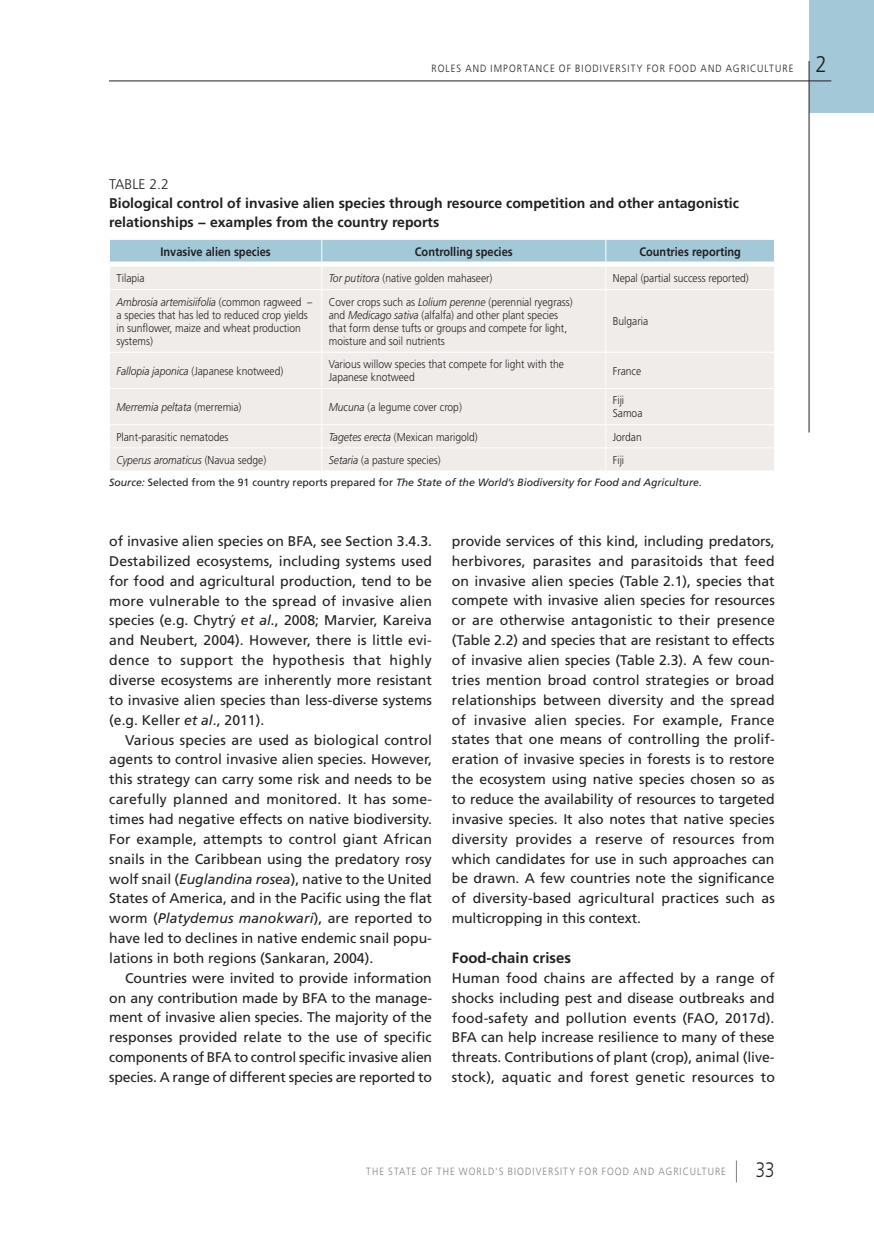
<style>
.page{position:relative;width:874px;height:1241px;background:#fff}
.page>*{position:absolute;margin:0;border:0;box-sizing:border-box;transform-origin:0 0}
.t1{font:300 21px "Frutiger LT Std";color:#231f20;scale:.8 1}
.t2{font:700 14.88px "Frutiger LT Std";color:#231f20}
.t3{font:14px/19.8px "Frutiger LT Std";color:#231f20;text-align:justify}
.t4{font:700 14px/19.2px "Frutiger LT Std";color:#231f20}
.t5{font:300 14px "Frutiger LT Std";color:#231f20}
.t6{font:700 12.25px "Frutiger LT Std";color:#231f20;scale:.9 1}
.t7{font:300 11.38px/13.1px "Frutiger LT Std";color:#231f20;scale:.9 1}
.t8{font:italic 300 11.38px "Frutiger LT Std";color:#231f20;scale:.9 1}
.t9{font:italic 10.5px "Frutiger LT Std";color:#231f20}
.t10{font:300 10.5px "Frutiger LT Std";letter-spacing:.11em;color:#231f20;scale:.9 1}
.t11{font:300 10.5px "Frutiger LT Std";letter-spacing:.11em;color:#808285;scale:.9 1}
.s1{font-size:22.75px}
.s2{font-style:italic}
.s3{font-style:normal}
</style>
<div class="page">
<div style="left:808px;top:0;width:65px;height:113px;background:#a3c9d8"></div>
<hr style="left:109px;top:80px;width:721px;height:1px;background:#231f20">
<hr style="left:808px;top:61px;width:1px;height:371px;background:#231f20">
<svg style="left:735px;top:1161px;width:1px;height:21px"></svg>
<div style="left:110px;top:290px;width:663px;height:180px;background:#f0ece9"></div>
<hr style="left:321px;top:290px;width:1px;height:62px;background:#fff">
<hr style="left:605px;top:290px;width:1px;height:62px;background:#fff">
<hr style="left:321px;top:352px;width:284px;height:1px;background:#fff">
<hr style="left:321px;top:352px;width:1px;height:36px;background:#fff">
<hr style="left:605px;top:352px;width:169px;height:1px;background:#fff">
<hr style="left:605px;top:352px;width:1px;height:36px;background:#fff">
<hr style="left:321px;top:388px;width:284px;height:1px;background:#fff">
<hr style="left:321px;top:388px;width:1px;height:36px;background:#fff">
<hr style="left:605px;top:388px;width:169px;height:1px;background:#fff">
<hr style="left:605px;top:388px;width:1px;height:36px;background:#fff">
<hr style="left:321px;top:424px;width:284px;height:1px;background:#fff">
<hr style="left:605px;top:424px;width:169px;height:1px;background:#fff">
<hr style="left:321px;top:447px;width:284px;height:1px;background:#fff">
<svg style="left:321px;top:425px;width:1px;height:45px"></svg>
<hr style="left:605px;top:447px;width:169px;height:1px;background:#fff">
<svg style="left:605px;top:425px;width:1px;height:45px"></svg>
<svg style="left:773px;top:425px;width:1px;height:45px"></svg>
<hr style="left:109px;top:352px;width:212px;height:1px;background:#fff">
<hr style="left:109px;top:388px;width:212px;height:1px;background:#fff">
<hr style="left:109px;top:424px;width:212px;height:1px;background:#fff">
<hr style="left:109px;top:447px;width:212px;height:1px;background:#fff">
<svg style="left:110px;top:239px;width:664px;height:50px;background:#cfdee3"></svg>
<div style="left:109px;top:261px;width:212px;height:6px;background:#fff"></div>
<p class="t10" style="left:431px;top:62px;width:441px">ROLES AND IMPORTANCE OF BIODIVERSITY FOR FOOD AND AGRICULTURE <span class="s1">2</span></p>
<p class="t5" style="left:109px;top:176px;width:61px">Table 2.2</p>
<p class="t4" style="left:109px;top:193px;width:631px">Biological control of invasive alien species through resource competition and other antagonistic relationships − examples from the country reports</p>
<p class="t6" style="left:160px;top:244px;width:124px">Invasive alien species</p>
<p class="t6" style="left:414px;top:244px;width:110px">Controlling species</p>
<p class="t6" style="left:639px;top:244px;width:114px">Countries reporting</p>
<p class="t7" style="left:116px;top:272px;width:33px">Tilapia</p>
<p class="t7" style="left:328px;top:272px;width:183px"><span class="s2">Tor putitora</span> (native golden mahaseer)</p>
<p class="t7" style="left:612px;top:272px;width:152px">Nepal (partial success reported)</p>
<p class="t7" style="left:116px;top:295px;width:219px"><span class="s2">Ambrosia artemisiifolia</span> (common ragweed – a species that has led to reduced crop yields in sunflower, maize and wheat production systems)</p>
<p class="t7" style="left:328px;top:295px;width:272px">Cover crops such as <span class="s2">Lolium perenne</span> (perennial ryegrass) and <span class="s2">Medicago sativa</span> (alfalfa) and other plant species that form dense tufts or groups and compete for light, moisture and soil nutrients</p>
<p class="t7" style="left:612px;top:315px;width:41px">Bulgaria</p>
<p class="t7" style="left:116px;top:364px;width:187px"><span class="s2">Fallopia japonica</span> (Japanese knotweed)</p>
<p class="t7" style="left:328px;top:357px;width:263px">Various willow species that compete for light with the<br>Japanese knotweed</p>
<p class="t7" style="left:612px;top:364px;width:33px">France</p>
<p class="t8" style="left:116px;top:400px;width:140px">Merremia peltata <span class="s3">(merremia)</span></p>
<p class="t7" style="left:328px;top:400px;width:149px"><span class="s2">Mucuna</span> (a legume cover crop)</p>
<p class="t7" style="left:612px;top:394px;width:34px">Fiji<br>Samoa</p>
<p class="t7" style="left:116px;top:430px;width:126px">Plant-parasitic nematodes</p>
<p class="t7" style="left:328px;top:430px;width:167px"><span class="s2">Tagetes erecta</span> (Mexican marigold)</p>
<p class="t7" style="left:612px;top:430px;width:34px">Jordan</p>
<p class="t8" style="left:116px;top:453px;width:168px">Cyperus aromaticus <span class="s3">(Navua sedge)</span></p>
<p class="t7" style="left:328px;top:453px;width:126px"><span class="s2">Setaria</span> (a pasture species)</p>
<p class="t7" style="left:612px;top:453px;width:14px">Fiji</p>
<p class="t9" style="left:109px;top:476px;width:594px">Source: <span class="s3">Selected from the 91 country reports prepared for</span> The State of the World’s Biodiversity for Food and Agriculture<span class="s3">.</span></p>
<p class="t3" style="left:109px;top:531px;width:324px">of invasive alien species on BFA, see Section 3.4.3.<br>Destabilized ecosystems, including systems used for food and agricultural production, tend to be more vulnerable to the spread of invasive alien species (e.g. Chytrý <span class="s2">et al.</span>, 2008; Marvier, Kareiva and Neubert, 2004). However, there is little evi&shy;dence to support the hypothesis that highly diverse ecosystems are inherently more resistant to invasive alien species than less-diverse systems (e.g. Keller <span class="s2">et al</span>., 2011).</p>
<p class="t3" style="left:109px;top:729px;width:324px;text-indent:16px">Various species are used as biological control agents to control invasive alien species. However, this strategy can carry some risk and needs to be carefully planned and monitored. It has some&shy;times had negative effects on native biodiversity.<br>For example, attempts to control giant African snails in the Caribbean using the predatory rosy wolf snail (<span class="s2">Euglandina rosea</span>), native to the United States of America, and in the Pacific using the flat worm (<span class="s2">Platydemus manokwari</span>), are reported to have led to declines in native endemic snail popu&shy;lations in both regions (Sankaran, 2004).</p>
<p class="t3" style="left:109px;top:967px;width:324px;text-indent:16px">Countries were invited to provide information on any contribution made by BFA to the manage&shy;ment of invasive alien species. The majority of the responses provided relate to the use of specific components of BFA to control specific invasive alien species. A range of different species are reported to</p>
<p class="t3" style="left:451px;top:531px;width:324px">provide services of this kind, including predators, herbivores, parasites and parasitoids that feed on invasive alien species (Table 2.1), species that compete with invasive alien species for resources or are otherwise antagonistic to their presence (Table 2.2) and species that are resistant to effects of invasive alien species (Table 2.3). A few coun&shy;tries mention broad control strategies or broad relationships between diversity and the spread of invasive alien species. For example, France states that one means of controlling the prolif&shy;eration of invasive species in forests is to restore the ecosystem using native species chosen so as to reduce the availability of resources to targeted invasive species. It also notes that native species diversity provides a reserve of resources from which candidates for use in such approaches can be drawn. A few countries note the significance of diversity-based agricultural practices such as multicropping in this context.</p>
<p class="t2" style="left:451px;top:948px;width:120px">Food-chain crises</p>
<p class="t3" style="left:451px;top:968px;width:324px">Human food chains are affected by a range of shocks including pest and disease outbreaks and food-safety and pollution events (FAO, 2017d).<br>BFA can help increase resilience to many of these threats. Contributions of plant (crop), animal (live&shy;stock), aquatic and forest genetic resources to</p>
<p class="t11" style="left:366px;top:1165px;width:32px">the state</p>
<p class="t11" style="left:420px;top:1165px;width:104px">OF TH E WORLD'S biodiversity</p>
<p class="t11" style="left:579px;top:1165px;width:164px">FOr FOOD AND AGRICULTURE</p>
<h1 class="t1" style="left:755px;top:1157px;width:25px">33</h1>
</div>
